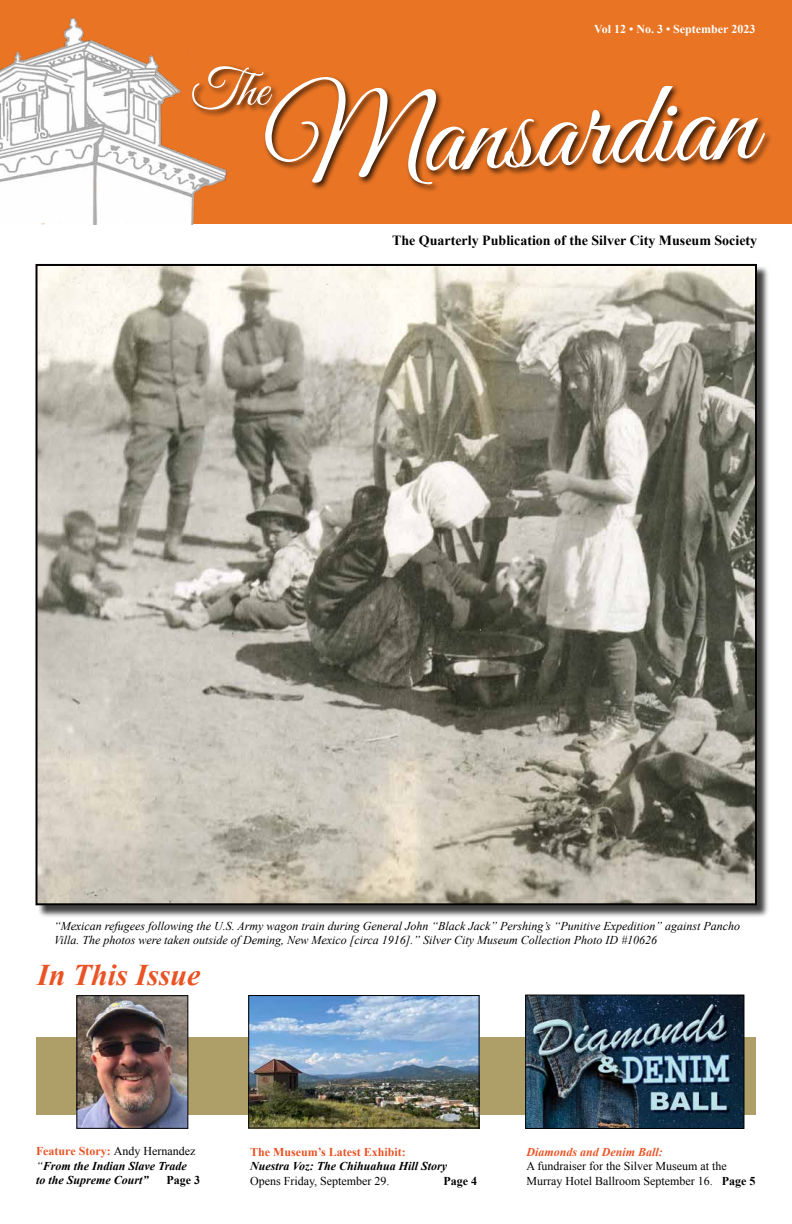
<style>
.page{position:relative;width:792px;height:1224px;background:#fff}
.page>*{position:absolute;margin:0;border:0;box-sizing:border-box;transform-origin:0 0}
.t1{font:120px "Great Vibes";color:#fff}
.t2{font:52px "Great Vibes";color:#fff}
.t3{font:italic 700 30px "Times New Roman";color:#e95325}
.t4{font:700 14px "Times New Roman";color:#000}
.t5{font:italic 12px/14.4px "Times New Roman";color:#000}
.t6{font:italic 700 12px/14.4px "Times New Roman";color:#000}
.t7{font:12px/14.4px "Times New Roman";color:#000}
.t8{font:700 12px "Times New Roman";color:#e95325}
.t9{font:700 12px "Times New Roman";color:#fff}
.t10{font:italic 700 12px "Times New Roman";color:#e95325}
.t11{font:700 12px "Times New Roman";color:#000}
.s1{font-style:normal;color:#e95325}
.s2{font-weight:400;font-style:normal}
.s3{font-weight:400}
.s4{font-weight:700}
</style>
<div class="page">
<div style="left:0;top:0;width:792px;height:223px;background:#e87424"></div>
<div style="left:37px;top:265px;width:733px;height:653px;background:#000;opacity:.75"></div>
<img style="left:39px;top:267px;width:715px;height:635px">
<div style="left:36px;top:1037px;width:720px;height:78px;background:#ae9e68"></div>
<div style="left:264px;top:75px;width:509px;height:117px;background:#000;opacity:.75"></div>
<div style="left:190px;top:64px;width:90px;height:54px;background:#000;opacity:.75"></div>
<img style="left:250px;top:997px;width:228px;height:130px">
<div style="left:248px;top:995px;width:232px;height:134px;border:1px solid #000"></div>
<img style="left:527px;top:997px;width:215px;height:130px">
<div style="left:525px;top:995px;width:219px;height:134px;border:1px solid #000"></div>
<img style="left:0;top:17px;width:277px;height:208px">
<img style="left:78px;top:997px;width:108px;height:130px">
<div style="left:76px;top:995px;width:112px;height:134px;border:1px solid #000"></div>
<p class="t9" style="left:594px;top:21px;width:163px">Vol 12 • No. 3 • September 2023</p>
<h2 class="t2" style="left:191px;top:60px;width:79px">The</h2>
<h1 class="t1" style="left:261px;top:74px;width:494px;rotate:-2deg">Mansardian</h1>
<p class="t4" style="left:392px;top:230px;width:367px">The Quarterly Publication of the Silver City Museum Society</p>
<p class="t5" style="left:54px;top:918px;width:688px">“Mexican refugees following the U.S. Army wagon train during General John “Black Jack” Pershing’s “Punitive Expedition” against Pancho<br>Villa. The photos were taken outside of Deming, New Mexico [circa 1916].” Silver City Museum Collection Photo ID #10626</p>
<h3 class="t3" style="left:37px;top:954px;width:165px">In This Issue</h3>
<p class="t6" style="left:36px;top:1144px;width:161px"><span class="s1">Feature Story:</span> <span class="s2">Andy Hernandez </span><span class="s3">“</span>From the Indian Slave Trade to the Supreme Court”</p>
<p class="t11" style="left:166px;top:1172px;width:35px">Page 3</p>
<p class="t8" style="left:250px;top:1143px;width:157px">The Museum’s Latest Exhibit:</p>
<p class="t6" style="left:250px;top:1159px;width:199px">Nuestra Voz: The Chihuahua Hill Story</p>
<p class="t7" style="left:250px;top:1173px;width:141px">Opens Friday, September 29.</p>
<p class="t11" style="left:444px;top:1172px;width:35px">Page 4</p>
<p class="t10" style="left:526px;top:1143px;width:138px">Diamonds and Denim Ball:</p>
<p class="t7" style="left:526px;top:1159px;width:230px">A fundraiser for the Silver Museum at the<br>Murray Hotel Ballroom September 16. <span class="s4">Page 5</span></p>
</div>
